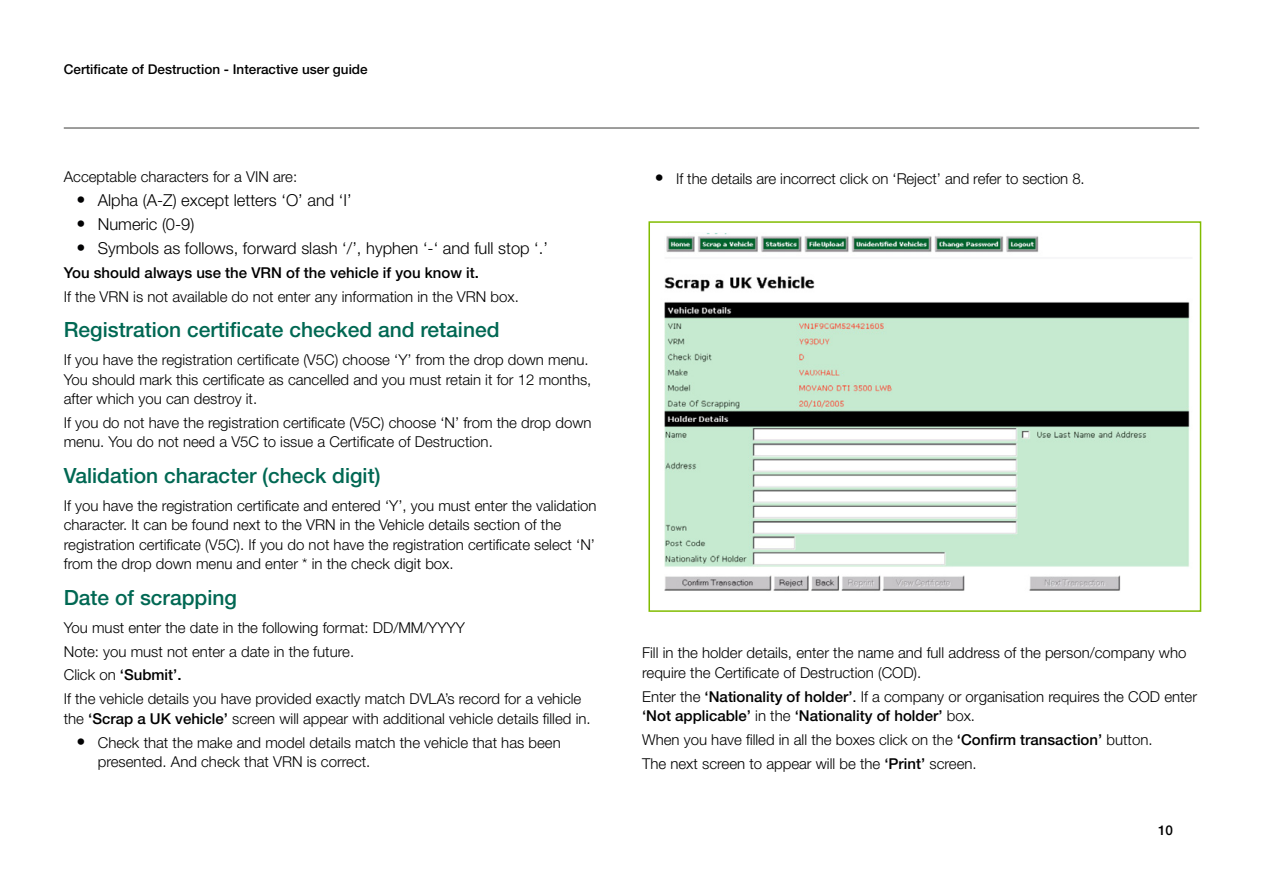
<style>
.page{position:relative;width:1263px;height:893px;background:#fff}
.page>*{position:absolute;margin:0;border:0;box-sizing:border-box;transform-origin:0 0}
.subs{font:500 21px "Helvetica Neue";color:#006853}
.Bullets{font:300 16.5px "Helvetica Neue";color:#000}
.Body{font:300 15px/19.5px "Helvetica Neue";color:#000}
.Bullets-2{font:300 15px/19.5px "Helvetica Neue";color:#000}
.Body_bold{font:500 15px "Helvetica Neue";color:#000}
.Body-2{font:500 15px "Helvetica Neue";color:#000}
.t1{font:500 13.5px "Helvetica Neue";color:#000}
.s1{font-size:18px;color:#020203}
.s2{font-weight:300}
.s3{font-weight:500}
.s4{font-weight:400}
</style>
<div class="page">
<hr style="left:64px;top:128px;width:1135px;height:1px;background:#3c3c3b">
<img style="left:664px;top:234px;width:526px;height:357px">
<div style="left:648px;top:221px;width:553px;height:391px;border:2px solid #81bc00"></div>
<p class="t1" style="left:64px;top:61px;width:305px">Certificate of Destruction - Interactive user guide</p>
<p class="Body" style="left:64px;top:166px;width:235px">Acceptable characters for a VIN are:</p>
<p class="Bullets" style="left:77px;top:190px;width:277px"><span class="s1">•</span> Alpha (A-Z) except letters ‘O’ and ‘I’</p>
<p class="Bullets" style="left:77px;top:214px;width:119px"><span class="s1">•</span> Numeric (0-9)</p>
<p class="Bullets" style="left:77px;top:238px;width:473px"><span class="s1">•</span> Symbols as follows, forward slash ‘/’, hyphen ‘-‘ and full stop ‘.’</p>
<p class="Body_bold" style="left:64px;top:264px;width:417px">You should always use the VRN of the vehicle if you know it.</p>
<p class="Body" style="left:64px;top:286px;width:457px">If the VRN is not available do not enter any information in the VRN box.</p>
<p class="subs" style="left:64px;top:317px;width:437px">Registration certificate checked and retained</p>
<p class="Body" style="left:64px;top:350px;width:529px">If you have the registration certificate (V5C) choose ‘Y’ from the drop down menu.<br>You should mark this certificate as cancelled and you must retain it for 12 months, after which you can destroy it.</p>
<p class="Body" style="left:64px;top:412px;width:529px">If you do not have the registration certificate (V5C) choose ‘N’ from the drop down menu. You do not need a V5C to issue a Certificate of Destruction.</p>
<p class="subs" style="left:64px;top:463px;width:318px">Validation character (check digit)</p>
<p class="Body" style="left:64px;top:495px;width:534px">If you have the registration certificate and entered ‘Y’, you must enter the validation character. It can be found next to the VRN in the Vehicle details section of the registration certificate (V5C). If you do not have the registration certificate select ‘N’ from the drop down menu and enter * in the check digit box.</p>
<p class="subs" style="left:64px;top:585px;width:175px">Date of scrapping</p>
<p class="Body" style="left:64px;top:617px;width:403px">You must enter the date in the following format: DD/MM/YYYY</p>
<p class="Body" style="left:64px;top:641px;width:292px">Note: you must not enter a date in the future.</p>
<p class="Body-2" style="left:64px;top:666px;width:119px"><span class="s2">Click on</span> ‘Submit’.</p>
<p class="Body" style="left:64px;top:689px;width:528px">If the vehicle details you have provided exactly match DVLA’s record for a vehicle the <span class="s3">‘Scrap a UK vehicle’</span> screen will appear with additional vehicle details filled in.</p>
<p class="Bullets-2" style="left:98px;top:732px;width:464px;text-indent:-21px"><span class="s1">•</span> Check that the make and model details match the vehicle that has been presented. And check that VRN is correct.</p>
<p class="Bullets-2" style="left:655px;top:169px;width:431px"><span class="s1">•</span> If the details are incorrect click on ‘Reject’ and refer to section 8.</p>
<p class="Body" style="left:642px;top:643px;width:546px">Fill in the holder details, enter the name and full address of the person/company who require the Certificate of Destruction (COD).</p>
<p class="Body" style="left:642px;top:686px;width:556px">Enter the <span class="s3">‘Nationality of holder’</span><span class="s4">.</span> If a company or organisation requires the COD enter <span class="s3">‘Not applicable’</span> in the <span class="s3">‘Nationality of holder’</span> box.</p>
<p class="Body" style="left:642px;top:729px;width:512px">When you have filled in all the boxes click on the <span class="s3">‘Confirm transaction’</span> button.</p>
<p class="Body" style="left:642px;top:753px;width:336px">The next screen to appear will be the <span class="s3">‘Print’</span> screen.</p>
<p class="t1" style="left:1158px;top:822px;width:17px">10</p>
</div>
